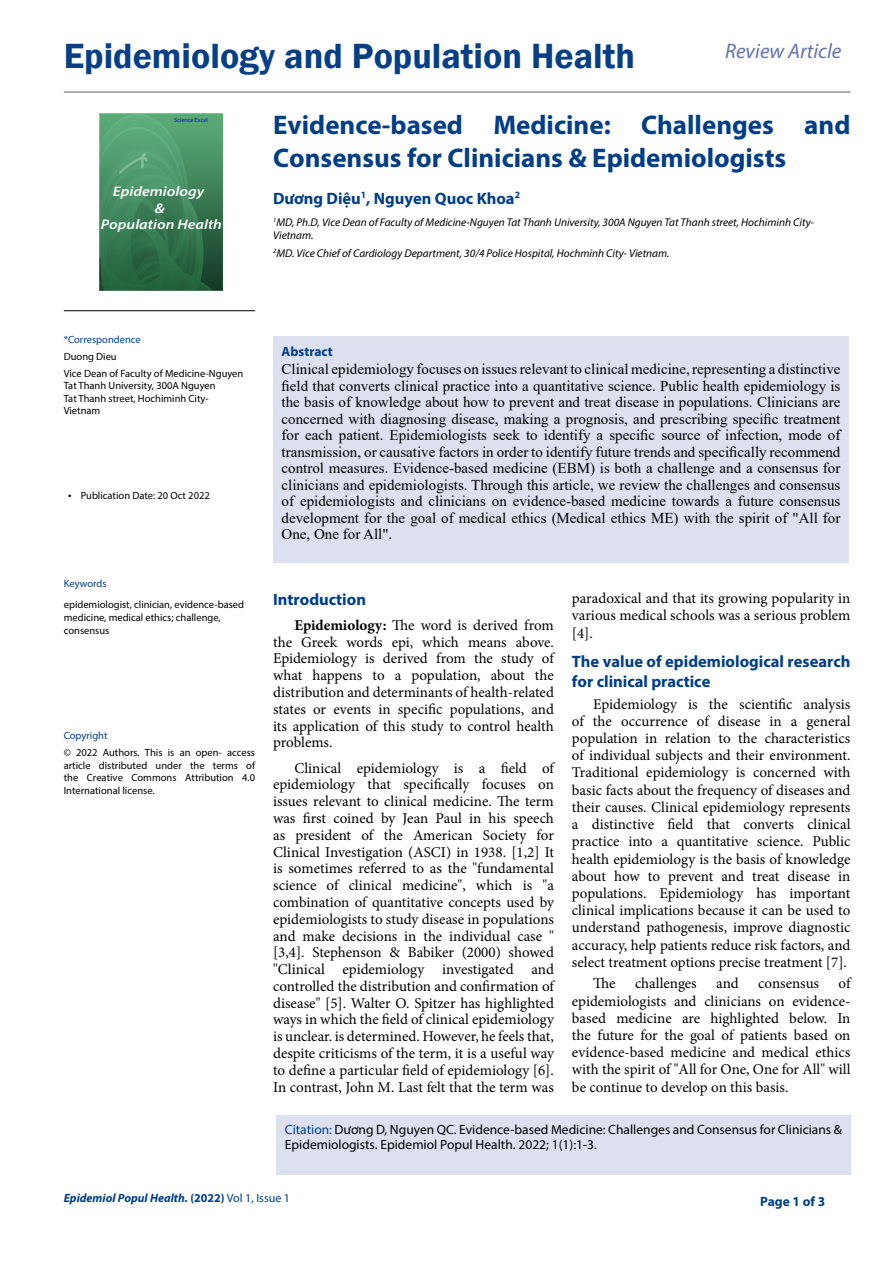
<style>
.page{position:relative;width:893px;height:1263px;background:#fff}
.page>*{position:absolute;margin:0;border:0;box-sizing:border-box;transform-origin:0 0}
.t1{font:600 36px "Franklin Gothic";color:#063f88}
.t2{font:700 27px/33px "Myriad Pro";color:#003e88}
.t3{font:italic 21px "Myriad Pro";color:#6573aa}
.Side-Hedding{font:700 16.5px/20.5px "Myriad Pro";color:#003e88}
.t4{font:15px/16.8px "Minion Pro";letter-spacing:-.005em;color:#000;text-align:justify}
.t5{font:15px/16.5px "Times New Roman";color:#000;text-align:justify}
.t6{font:italic 600 14.1px/16.8px "Myriad Pro";color:#fcfcfc;text-align:center;scale:1.14 1}
.t7{font:700 13.5px "Myriad Pro";color:#003e88}
.t8{font:13.35px/15px "Myriad Pro";color:#000}
.t9{font:italic 700 12px "Myriad Pro";color:#003e88}
.t10{font:italic 11.25px/13.5px "Myriad Pro";color:#000}
.t11{font:10.5px/12.6px "Myriad Pro";color:#000}
.t12{font:10.5px "Myriad Pro";color:#003e88}
.t13{font:italic 6.15px "Source Code Variable";color:#0808f9}
.s1{font-size:12px}
.s2{font-weight:700}
.s3{color:#003e88}
.s4{font-style:normal}
.s5{font-weight:400;font-style:normal}
</style>
<div class="page">
<div style="left:276px;top:1115px;width:574px;height:60px;background:#dde0ef"></div>
<svg style="left:100px;top:114px;width:123px;height:176px;background:#3f845a"></svg>
<hr style="left:64px;top:310px;width:191px;height:1px;background:#000">
<hr style="left:64px;top:91px;width:786px;height:2px;background:#939598">
<div style="left:273px;top:336px;width:576px;height:226px;background:#dde0ef"></div>
<h1 class="t1" style="left:64px;top:34px;width:573px">Epidemiology and Population Health</h1>
<h3 class="t3" style="left:725px;top:38px;width:118px">Review Article</h3>
<p class="t13" style="left:174px;top:116px;width:35px">Science Excel</p>
<p class="t2" style="left:273px;top:108px;width:579px">Evidence-based Medicine: Challenges and<br>Consensus for Clinicians &amp; Epidemiologists</p>
<p class="Side-Hedding" style="left:273px;top:187px;width:248px">Dương Diệu<sup>1</sup>, Nguyen Quoc Khoa<sup>2</sup></p>
<p class="t10" style="left:273px;top:215px;width:542px"><sup>1</sup>MD, Ph.D, Vice Dean of Faculty of Medicine-Nguyen Tat Thanh University, 300A Nguyen Tat Thanh street, Hochiminh City-<br>Vietnam.</p>
<p class="t10" style="left:273px;top:246px;width:398px"><sup>2</sup>MD. Vice Chief of Cardiology Department, 30/4 Police Hospital, Hochminh City- Vietnam.</p>
<p class="t6" style="left:101px;top:182px;width:108px">Epidemiology<br>&amp;<br>Population Health</p>
<p class="t12" style="left:64px;top:333px;width:79px">*Correspondence</p>
<p class="t11" style="left:64px;top:350px;width:54px">Duong Dieu</p>
<p class="t11" style="left:64px;top:367px;width:181px">Vice Dean of Faculty of Medicine-Nguyen<br>Tat Thanh University, 300A Nguyen<br>Tat Thanh street, Hochiminh City-<br>Vietnam</p>
<p class="t11" style="left:68px;top:489px;width:143px"><span class="s1">•</span> Publication Date: 20 Oct 2022</p>
<p class="t12" style="left:64px;top:577px;width:44px">Keywords</p>
<p class="t11" style="left:64px;top:598px;width:182px">epidemiologist, clinician, evidence-based medicine, medical ethics; challenge, consensus</p>
<p class="t12" style="left:64px;top:729px;width:45px">Copyright</p>
<p class="t11" style="left:64px;top:746px;width:193px;text-align:justify">© 2022 Authors. This is an open- access article distributed under the terms of the Creative Commons Attribution 4.0<br>International license.</p>
<p class="t7" style="left:282px;top:342px;width:53px">Abstract</p>
<p class="t5" style="left:282px;top:361px;width:560px">Clinical epidemiology focuses on issues relevant to clinical medicine, representing a distinctive field that converts clinical practice into a quantitative science. Public health epidemiology is the basis of knowledge about how to prevent and treat disease in populations. Clinicians are concerned with diagnosing disease, making a prognosis, and prescribing specific treatment for each patient. Epidemiologists seek to identify a specific source of infection, mode of transmission, or causative factors in order to identify future trends and specifically recommend control measures. Evidence-based medicine (EBM) is both a challenge and a consensus for clinicians and epidemiologists. Through this article, we review the challenges and consensus of epidemiologists and clinicians on evidence-based medicine towards a future consensus development for the goal of medical ethics (Medical ethics ME) with the spirit of "All for One, One for All".</p>
<p class="Side-Hedding" style="left:273px;top:588px;width:94px">Introduction</p>
<p class="t4" style="left:273px;top:617px;width:282px;text-indent:21px"><span class="s2">Epidemiology:</span> The word is derived from the Greek words epi, which means above.<br>Epidemiology is derived from the study of what happens to a population, about the distribution and determinants of health-related states or events in specific populations, and its application of this study to control health problems.</p>
<p class="t4" style="left:273px;top:759px;width:282px;text-indent:21px">Clinical epidemiology is a field of epidemiology that specifically focuses on issues relevant to clinical medicine. The term was first coined by Jean Paul in his speech as president of the American Society for Clinical Investigation (ASCI) in 1938. [1,2] It is sometimes referred to as the "fundamental science of clinical medicine", which is "a combination of quantitative concepts used by epidemiologists to study disease in populations and make decisions in the individual case " [3,4]. Stephenson &amp; Babiker (2000) showed "Clinical epidemiology investigated and controlled the distribution and confirmation of disease" [5]. Walter O. Spitzer has highlighted ways in which the field of clinical epidemiology is unclear. is determined. However, he feels that, despite criticisms of the term, it is a useful way to define a particular field of epidemiology [6].<br>In contrast, John M. Last felt that the term was</p>
<p class="t4" style="left:572px;top:590px;width:280px;line-height:17.2px">paradoxical and that its growing popularity in various medical schools was a serious problem [4].</p>
<p class="Side-Hedding" style="left:572px;top:650px;width:280px">The value of epidemiological research for clinical practice</p>
<p class="t4" style="left:572px;top:695px;width:280px;line-height:17.2px;text-indent:21px">Epidemiology is the scientific analysis of the occurrence of disease in a general population in relation to the characteristics of individual subjects and their environment.<br>Traditional epidemiology is concerned with basic facts about the frequency of diseases and their causes. Clinical epidemiology represents a distinctive field that converts clinical practice into a quantitative science. Public health epidemiology is the basis of knowledge about how to prevent and treat disease in populations. Epidemiology has important clinical implications because it can be used to understand pathogenesis, improve diagnostic accuracy, help patients reduce risk factors, and select treatment options precise treatment [7].</p>
<p class="t4" style="left:593px;top:975px;width:24px">The</p>
<p class="t4" style="left:635px;top:975px;width:63px">challenges</p>
<p class="t4" style="left:716px;top:975px;width:24px">and</p>
<p class="t4" style="left:758px;top:975px;width:62px">consensus</p>
<p class="t4" style="left:572px;top:975px;width:280px;line-height:17.2px;text-indent:267px">of epidemiologists and clinicians on evidence&shy;based medicine are highlighted below. In the future for the goal of patients based on evidence-based medicine and medical ethics with the spirit of "All for One, One for All" will be continue to develop on this basis.</p>
<p class="t8" style="left:285px;top:1122px;width:559px"><span class="s3">Citation:</span> Dương D, Nguyen QC. Evidence-based Medicine: Challenges and Consensus for Clinicians &amp;<br>Epidemiologists. Epidemiol Popul Health. 2022; 1(1):1-3.</p>
<p class="t9" style="left:64px;top:1190px;width:228px">Epidemiol Popul Health. <span class="s4">(2022)</span> <span class="s5">Vol 1, Issue 1</span></p>
<p class="t7" style="left:760px;top:1192px;width:67px">Page 1 of 3</p>
</div>
